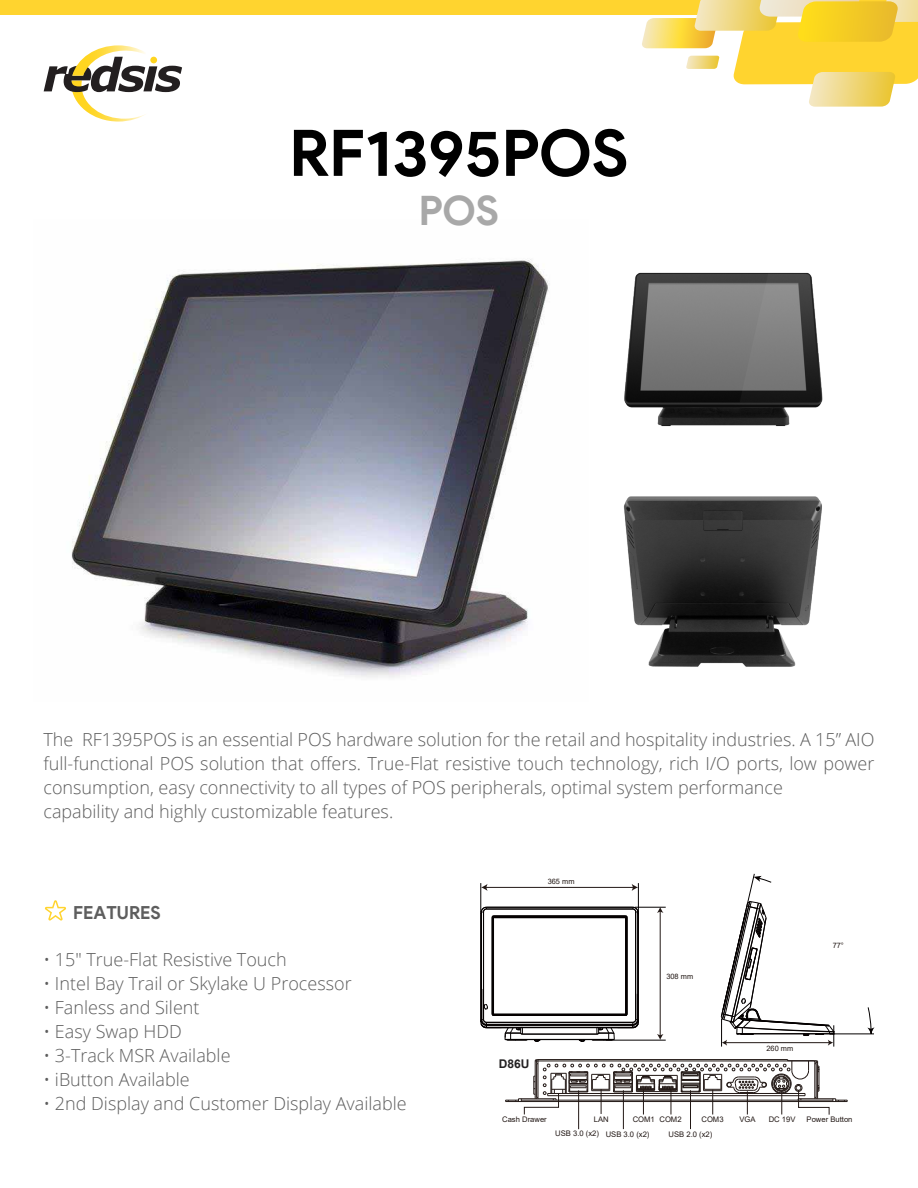
<style>
.page{position:relative;width:918px;height:1188px;background:#fff}
.page>*{position:absolute;margin:0;border:0;box-sizing:border-box;transform-origin:0 0}
.t1{font:700 64.2px "Product Sans";color:#000}
.t2{font:700 40.65px "Product Sans";color:#a8a8a8}
.t3{font:300 18px/24px "Open Sans";color:#5d5d5d}
.t4{font:700 18px "Product Sans";color:#5e5e5e}
.t5{font:700 12px "Arial";color:#232122}
.t6{font:7.65px "Arial";color:#221815}
.t7{font:7.5px "Arial";color:#221815}
</style>
<div class="page">
<svg style="left:45px;top:900px;width:21px;height:21px"></svg>
<svg style="left:44px;top:45px;width:138px;height:77px"></svg>
<div style="left:0;top:0;width:918px;height:15px;background:#ffd42f"></div>
<svg style="left:642px;top:0;width:276px;height:107px"></svg>
<img style="left:623px;top:496px;width:199px;height:171px">
<img style="left:71px;top:259px;width:478px;height:419px">
<img style="left:624px;top:272px;width:199px;height:155px">
<hr style="left:832px;top:1034px;width:42px;height:1px;background:#040000">
<hr style="left:606px;top:1040px;width:60px;height:1px;background:#040000">
<hr style="left:635px;top:907px;width:31px;height:1px;background:#040000">
<svg style="left:867px;top:1007px;width:8px;height:27px"></svg>
<hr style="left:494px;top:917px;width:132px;height:1px;background:#040000">
<hr style="left:480px;top:914px;width:1px;height:108px;background:#040000">
<hr style="left:481px;top:912px;width:1px;height:108px;background:#040000">
<hr style="left:482px;top:989px;width:1px;height:31px;background:#040000">
<hr style="left:483px;top:912px;width:1px;height:108px;background:#040000">
<hr style="left:505px;top:1039px;width:109px;height:1px;background:#040000">
<hr style="left:522px;top:1034px;width:75px;height:1px;background:#040000">
<hr style="left:492px;top:917px;width:1px;height:97px;background:#040000">
<hr style="left:493px;top:918px;width:1px;height:96px;background:#040000">
<hr style="left:486px;top:1027px;width:147px;height:1px;background:#040000">
<hr style="left:486px;top:1025px;width:147px;height:1px;background:#040000">
<hr style="left:486px;top:1024px;width:147px;height:1px;background:#040000">
<hr style="left:486px;top:1022px;width:147px;height:1px;background:#040000">
<hr style="left:494px;top:1015px;width:132px;height:1px;background:#040000">
<hr style="left:494px;top:1014px;width:131px;height:1px;background:#040000">
<hr style="left:494px;top:916px;width:132px;height:1px;background:#040000">
<svg style="left:534px;top:1040px;width:7px;height:2px"></svg>
<hr style="left:486px;top:909px;width:147px;height:1px;background:#040000">
<hr style="left:486px;top:907px;width:147px;height:1px;background:#040000">
<hr style="left:625px;top:918px;width:1px;height:96px;background:#040000">
<hr style="left:626px;top:917px;width:1px;height:97px;background:#040000">
<hr style="left:627px;top:917px;width:1px;height:97px;background:#040000">
<svg style="left:578px;top:1040px;width:8px;height:2px"></svg>
<hr style="left:635px;top:912px;width:1px;height:108px;background:#040000">
<hr style="left:638px;top:914px;width:1px;height:108px;background:#040000">
<svg style="left:480px;top:1004px;width:48px;height:37px"></svg>
<svg style="left:592px;top:994px;width:47px;height:47px"></svg>
<hr style="left:486px;top:887px;width:148px;height:1px;background:#221815">
<svg style="left:480px;top:883px;width:15px;height:36px"></svg>
<svg style="left:624px;top:883px;width:15px;height:36px"></svg>
<svg style="left:721px;top:874px;width:114px;height:173px"></svg>
<hr style="left:660px;top:911px;width:1px;height:125px;background:#221815">
<svg style="left:657px;top:907px;width:6px;height:6px"></svg>
<svg style="left:657px;top:1034px;width:6px;height:6px"></svg>
<hr style="left:623px;top:1090px;width:1px;height:39px;background:#221815">
<hr style="left:578px;top:1090px;width:1px;height:39px;background:#221815">
<svg style="left:505px;top:1059px;width:343px;height:56px"></svg>
<hr style="left:690px;top:1090px;width:1px;height:39px;background:#221815">
<h1 class="t1" style="left:289px;top:114px;width:341px">RF1395POS</h1>
<h2 class="t2" style="left:419px;top:186px;width:82px">POS</h2>
<p class="t3" style="left:44px;top:727px;width:832px">The RF1395POS is an essential POS hardware solution for the retail and hospitality industries. A 15” AIO full-functional POS solution that offers. True-Flat resistive touch technology, rich I/O ports, low power consumption, easy connectivity to all types of POS peripherals, optimal system performance<br>capability and highly customizable features.</p>
<p class="t4" style="left:73px;top:902px;width:89px">FEATURES</p>
<p class="t3" style="left:44px;top:947px;width:245px">• 15" True-Flat Resistive Touch</p>
<p class="t3" style="left:44px;top:971px;width:310px">• Intel Bay Trail or Skylake U Processor</p>
<p class="t3" style="left:44px;top:995px;width:158px">• Fanless and Silent</p>
<p class="t3" style="left:44px;top:1019px;width:140px">• Easy Swap HDD</p>
<p class="t3" style="left:44px;top:1043px;width:189px">• 3-Track MSR Available</p>
<p class="t3" style="left:44px;top:1067px;width:148px">• iButton Available</p>
<p class="t3" style="left:44px;top:1091px;width:365px">• 2nd Display and Customer Display Available</p>
<p class="t7" style="left:548px;top:876px;width:28px">365 mm</p>
<p class="t5" style="left:499px;top:1055px;width:32px">D86U</p>
<p class="t7" style="left:666px;top:971px;width:28px">308 mm</p>
<p class="t7" style="left:766px;top:1043px;width:28px">260 mm</p>
<p class="t7" style="left:833px;top:940px;width:13px">77°</p>
<p class="t6" style="left:502px;top:1114px;width:46px">Cash Drawer</p>
<p class="t6" style="left:594px;top:1114px;width:16px">LAN</p>
<p class="t6" style="left:807px;top:1114px;width:47px">Power Button</p>
<p class="t6" style="left:555px;top:1129px;width:96px">USB 3.0 (x2) USB 3.0 (x2)</p>
<p class="t6" style="left:633px;top:1114px;width:50px">COM1 COM2</p>
<p class="t6" style="left:702px;top:1114px;width:24px">COM3</p>
<p class="t6" style="left:739px;top:1114px;width:18px">VGA</p>
<p class="t6" style="left:769px;top:1114px;width:28px">DC 19V</p>
<p class="t6" style="left:669px;top:1129px;width:45px">USB 2.0 (x2)</p>
</div>
